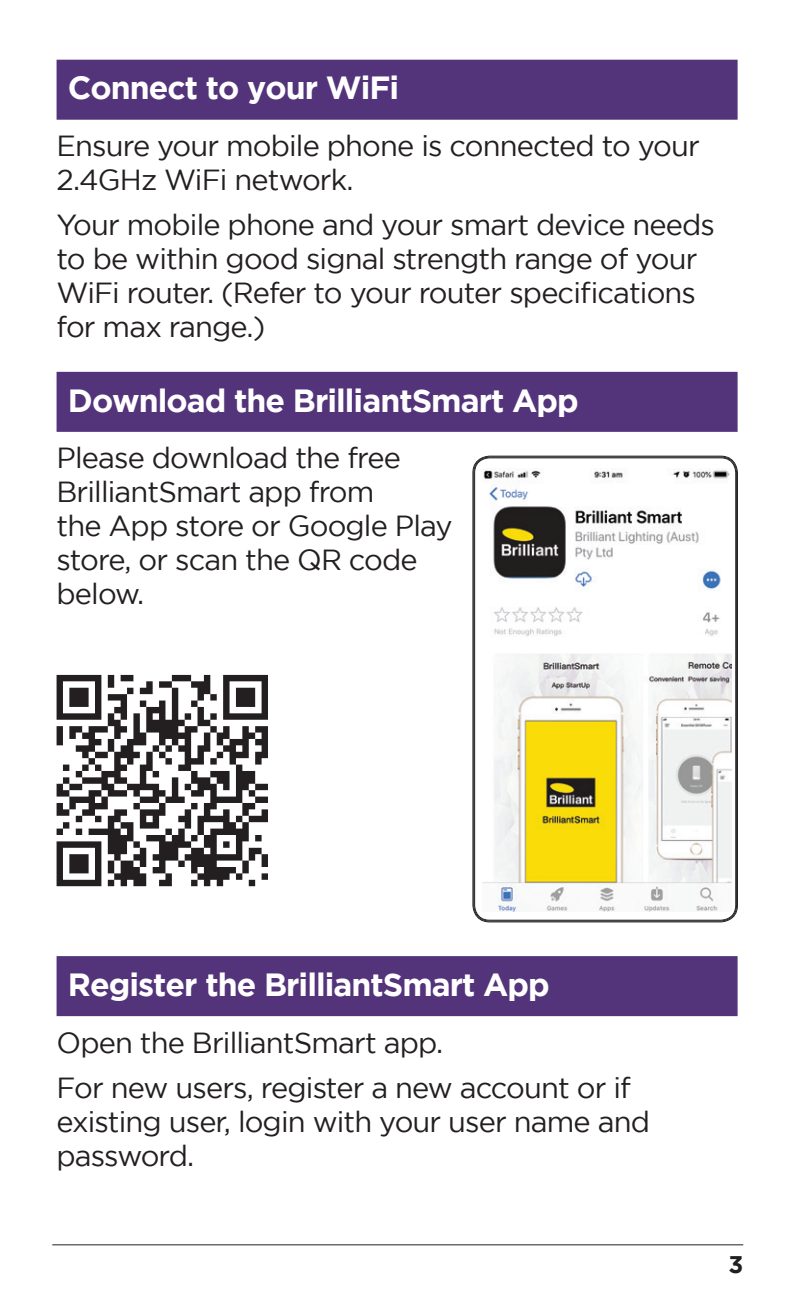
<style>
.page{position:relative;width:796px;height:1305px;background:#fff}
.page>*{position:absolute;margin:0;border:0;box-sizing:border-box;transform-origin:0 0}
.main_head{font:700 32px "Gotham";letter-spacing:-.03em;color:#fff}
.body{font:28.8px/34px "Gotham";letter-spacing:-.03em;color:#231f20}
.t1{font:700 24px "Gotham";color:#231f20}
</style>
<div class="page">
<div style="left:57px;top:60px;width:680px;height:60px;background:#53347b"></div>
<div style="left:57px;top:372px;width:680px;height:60px;background:#53347b"></div>
<div style="left:57px;top:956px;width:680px;height:60px;background:#53347b"></div>
<img style="left:482px;top:468px;width:249px;height:443px">
<div style="left:474px;top:458px;width:261px;height:462px;border:1px solid #231f20;border-radius:15px"></div>
<svg style="left:57px;top:675px;width:211px;height:211px"></svg>
<hr style="left:52px;top:1244px;width:690px;height:1px;background:#231f20">
<p class="main_head" style="left:68px;top:70px;width:332px">Connect to your WiFi</p>
<p class="body" style="left:57px;top:128px;width:644px">Ensure your mobile phone is connected to your<br>2.4GHz WiFi network.</p>
<p class="body" style="left:57px;top:208px;width:659px">Your mobile phone and your smart device needs to be within good signal strength range of your WiFi router. (Refer to your router specifications for max range.)</p>
<p class="main_head" style="left:68px;top:382px;width:512px">Download the BrilliantSmart App</p>
<p class="body" style="left:57px;top:440px;width:397px">Please download the free<br>BrilliantSmart app from<br>the App store or Google Play store, or scan the QR code below.</p>
<p class="main_head" style="left:68px;top:966px;width:483px">Register the BrilliantSmart App</p>
<p class="body" style="left:57px;top:1024px;width:388px">Open the BrilliantSmart app.</p>
<p class="body" style="left:57px;top:1070px;width:594px">For new users, register a new account or if existing user, login with your user name and password.</p>
<p class="t1" style="left:728px;top:1250px;width:16px">3</p>
</div>
